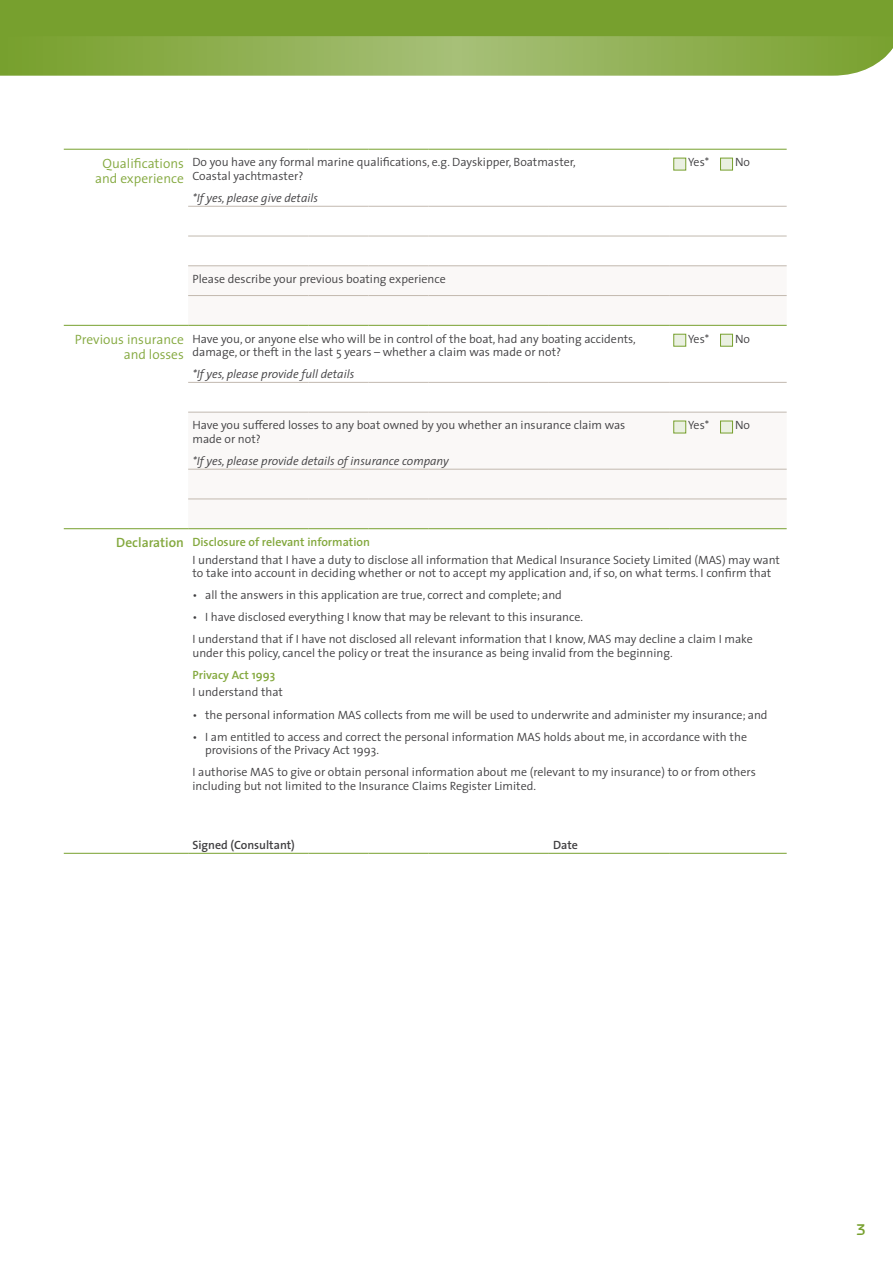
<style>
.page{position:relative;width:893px;height:1263px;background:#fff}
.page>*{position:absolute;margin:0;border:0;box-sizing:border-box;transform-origin:0 0}
.t1{font:500 21px "September";color:#77a02e}
.t2{font:300 13.5px/15px "The Sans";color:#83a83d;text-align:center}
.t3{font:300 12px/13.5px "The Sans";color:#414042}
.t4{font:italic 300 12px "The Sans";color:#414042}
.t5{font:600 12px "The Sans";color:#414042}
.t6{font:600 12px "The Sans";color:#83a83d}
.s1{font-weight:600;font-size:13.5px;color:#83a83d}
.s2{font-weight:600;color:#83a83d}
</style>
<div class="page">
<div style="left:0;top:0;width:893px;height:36px;background:#77a02e"></div>
<svg style="left:0;top:36px;width:893px;height:40px;background:#91b155"></svg>
<svg style="left:188px;top:266px;width:599px;height:233px"></svg>
<hr style="left:188px;top:206px;width:120px;height:1px;background:#c2b9af">
<hr style="left:308px;top:206px;width:60px;height:1px;background:#c2b9af">
<hr style="left:368px;top:206px;width:61px;height:1px;background:#c2b9af">
<hr style="left:429px;top:206px;width:120px;height:1px;background:#c2b9af">
<hr style="left:549px;top:206px;width:120px;height:1px;background:#c2b9af">
<hr style="left:669px;top:206px;width:118px;height:1px;background:#c2b9af">
<hr style="left:188px;top:236px;width:120px;height:1px;background:#c2b9af">
<hr style="left:308px;top:236px;width:60px;height:1px;background:#c2b9af">
<hr style="left:368px;top:236px;width:61px;height:1px;background:#c2b9af">
<hr style="left:429px;top:236px;width:120px;height:1px;background:#c2b9af">
<hr style="left:549px;top:236px;width:120px;height:1px;background:#c2b9af">
<hr style="left:669px;top:236px;width:118px;height:1px;background:#c2b9af">
<hr style="left:188px;top:265px;width:120px;height:1px;background:#c2b9af">
<hr style="left:308px;top:265px;width:60px;height:1px;background:#c2b9af">
<hr style="left:368px;top:265px;width:61px;height:1px;background:#c2b9af">
<hr style="left:429px;top:265px;width:120px;height:1px;background:#c2b9af">
<hr style="left:549px;top:265px;width:120px;height:1px;background:#c2b9af">
<hr style="left:669px;top:265px;width:118px;height:1px;background:#c2b9af">
<hr style="left:188px;top:295px;width:120px;height:1px;background:#c2b9af">
<hr style="left:308px;top:295px;width:60px;height:1px;background:#c2b9af">
<hr style="left:368px;top:295px;width:61px;height:1px;background:#c2b9af">
<hr style="left:429px;top:295px;width:120px;height:1px;background:#c2b9af">
<hr style="left:549px;top:295px;width:120px;height:1px;background:#c2b9af">
<hr style="left:669px;top:295px;width:118px;height:1px;background:#c2b9af">
<hr style="left:188px;top:382px;width:120px;height:1px;background:#c2b9af">
<hr style="left:308px;top:382px;width:60px;height:1px;background:#c2b9af">
<hr style="left:368px;top:382px;width:61px;height:1px;background:#c2b9af">
<hr style="left:429px;top:382px;width:120px;height:1px;background:#c2b9af">
<hr style="left:549px;top:382px;width:120px;height:1px;background:#c2b9af">
<hr style="left:669px;top:382px;width:118px;height:1px;background:#c2b9af">
<hr style="left:188px;top:412px;width:120px;height:1px;background:#c2b9af">
<hr style="left:308px;top:412px;width:60px;height:1px;background:#c2b9af">
<hr style="left:368px;top:412px;width:61px;height:1px;background:#c2b9af">
<hr style="left:429px;top:412px;width:120px;height:1px;background:#c2b9af">
<hr style="left:549px;top:412px;width:120px;height:1px;background:#c2b9af">
<hr style="left:669px;top:412px;width:118px;height:1px;background:#c2b9af">
<hr style="left:188px;top:469px;width:120px;height:1px;background:#c2b9af">
<hr style="left:308px;top:469px;width:60px;height:1px;background:#c2b9af">
<hr style="left:368px;top:469px;width:61px;height:1px;background:#c2b9af">
<hr style="left:429px;top:469px;width:120px;height:1px;background:#c2b9af">
<hr style="left:549px;top:469px;width:120px;height:1px;background:#c2b9af">
<hr style="left:669px;top:469px;width:118px;height:1px;background:#c2b9af">
<hr style="left:188px;top:499px;width:120px;height:1px;background:#c2b9af">
<hr style="left:308px;top:499px;width:60px;height:1px;background:#c2b9af">
<hr style="left:368px;top:499px;width:61px;height:1px;background:#c2b9af">
<hr style="left:429px;top:499px;width:120px;height:1px;background:#c2b9af">
<hr style="left:549px;top:499px;width:120px;height:1px;background:#c2b9af">
<hr style="left:669px;top:499px;width:118px;height:1px;background:#c2b9af">
<hr style="left:64px;top:853px;width:124px;height:1px;background:#77a02e">
<hr style="left:188px;top:853px;width:120px;height:1px;background:#77a02e">
<hr style="left:308px;top:853px;width:60px;height:1px;background:#77a02e">
<hr style="left:368px;top:853px;width:61px;height:1px;background:#77a02e">
<hr style="left:429px;top:853px;width:120px;height:1px;background:#77a02e">
<hr style="left:549px;top:853px;width:120px;height:1px;background:#77a02e">
<hr style="left:669px;top:853px;width:118px;height:1px;background:#77a02e">
<hr style="left:64px;top:149px;width:124px;height:1px;background:#77a02e">
<hr style="left:188px;top:149px;width:120px;height:1px;background:#77a02e">
<hr style="left:308px;top:149px;width:60px;height:1px;background:#77a02e">
<hr style="left:368px;top:149px;width:61px;height:1px;background:#77a02e">
<hr style="left:429px;top:149px;width:120px;height:1px;background:#77a02e">
<hr style="left:549px;top:149px;width:120px;height:1px;background:#77a02e">
<hr style="left:669px;top:149px;width:118px;height:1px;background:#77a02e">
<hr style="left:64px;top:325px;width:124px;height:1px;background:#77a02e">
<hr style="left:188px;top:325px;width:120px;height:1px;background:#77a02e">
<hr style="left:308px;top:325px;width:60px;height:1px;background:#77a02e">
<hr style="left:368px;top:325px;width:61px;height:1px;background:#77a02e">
<hr style="left:429px;top:325px;width:120px;height:1px;background:#77a02e">
<hr style="left:549px;top:325px;width:120px;height:1px;background:#77a02e">
<hr style="left:669px;top:325px;width:118px;height:1px;background:#77a02e">
<hr style="left:64px;top:528px;width:124px;height:1px;background:#77a02e">
<hr style="left:188px;top:528px;width:120px;height:1px;background:#77a02e">
<hr style="left:308px;top:528px;width:60px;height:1px;background:#77a02e">
<hr style="left:368px;top:528px;width:61px;height:1px;background:#77a02e">
<hr style="left:429px;top:528px;width:120px;height:1px;background:#77a02e">
<hr style="left:549px;top:528px;width:120px;height:1px;background:#77a02e">
<hr style="left:669px;top:528px;width:118px;height:1px;background:#77a02e">
<div style="left:673px;top:158px;width:13px;height:12px;background:#eaf0e1;border:1px solid #77a02e"></div>
<div style="left:720px;top:158px;width:13px;height:12px;background:#eaf0e1;border:1px solid #77a02e"></div>
<div style="left:673px;top:334px;width:13px;height:13px;background:#eaf0e1;border:1px solid #77a02e"></div>
<div style="left:720px;top:334px;width:13px;height:13px;background:#eaf0e1;border:1px solid #77a02e"></div>
<div style="left:673px;top:421px;width:13px;height:12px;background:#eaf0e1;border:1px solid #77a02e"></div>
<div style="left:720px;top:421px;width:13px;height:12px;background:#eaf0e1;border:1px solid #77a02e"></div>
<p class="t2" style="left:95px;top:155px;width:90px">Qualifications and experience</p>
<p class="t3" style="left:192px;top:155px;width:385px">Do you have any formal marine qualifications, e.g. Dayskipper, Boatmaster,<br>Coastal yachtmaster?</p>
<p class="t4" style="left:192px;top:188px;width:127px">*If yes, please give details</p>
<p class="t3" style="left:192px;top:272px;width:255px">Please describe your previous boating experience</p>
<p class="t2" style="left:75px;top:331px;width:110px;text-align:right">Previous insurance and losses</p>
<p class="t3" style="left:192px;top:331px;width:445px">Have you, or anyone else who will be in control of the boat, had any boating accidents, damage, or theft in the last 5 years – whether a claim was made or not?</p>
<p class="t4" style="left:192px;top:364px;width:163px">*If yes, please provide full details</p>
<p class="t3" style="left:192px;top:418px;width:434px">Have you suffered losses to any boat owned by you whether an insurance claim was made or not?</p>
<p class="t4" style="left:192px;top:451px;width:258px">*If yes, please provide details of insurance company</p>
<p class="t3" style="left:688px;top:155px;width:23px">Yes*</p>
<p class="t3" style="left:735px;top:155px;width:17px">No</p>
<p class="t3" style="left:688px;top:331px;width:23px">Yes*</p>
<p class="t3" style="left:735px;top:331px;width:17px">No</p>
<p class="t3" style="left:688px;top:418px;width:23px">Yes*</p>
<p class="t3" style="left:735px;top:418px;width:17px">No</p>
<p class="t3" style="left:192px;top:533px;width:589px;line-height:17.7px;text-indent:-76px"><span class="s1">Declaration</span> <span class="s2">Disclosure of relevant information<br></span>I understand that I have a duty to disclose all information that Medical Insurance Society Limited (MAS) may want</p>
<p class="t3" style="left:192px;top:566px;width:580px">to take into account in deciding whether or not to accept my application and, if so, on what terms. I confirm that</p>
<p class="t3" style="left:192px;top:588px;width:371px">• all the answers in this application are true, correct and complete; and</p>
<p class="t3" style="left:192px;top:606px;width:562px;line-height:22px">• I have disclosed everything I know that may be relevant to this insurance.<br>I understand that if I have not disclosed all relevant information that I know, MAS may decline a claim I make</p>
<p class="t3" style="left:192px;top:645px;width:482px">under this policy, cancel the policy or treat the insurance as being invalid from the beginning.</p>
<p class="t6" style="left:192px;top:665px;width:84px">Privacy Act 1993</p>
<p class="t3" style="left:192px;top:685px;width:92px">I understand that</p>
<p class="t3" style="left:192px;top:707px;width:577px">• the personal information MAS collects from me will be used to underwrite and administer my insurance; and</p>
<p class="t3" style="left:205px;top:729px;width:543px;text-indent:-13px">• I am entitled to access and correct the personal information MAS holds about me, in accordance with the provisions of the Privacy Act 1993.</p>
<p class="t3" style="left:192px;top:765px;width:565px">I authorise MAS to give or obtain personal information about me (relevant to my insurance) to or from others including but not limited to the Insurance Claims Register Limited.</p>
<p class="t5" style="left:192px;top:835px;width:104px">Signed (Consultant)</p>
<p class="t5" style="left:553px;top:835px;width:26px">Date</p>
<h1 class="t1" style="left:857px;top:1218px;width:10px">3</h1>
</div>
